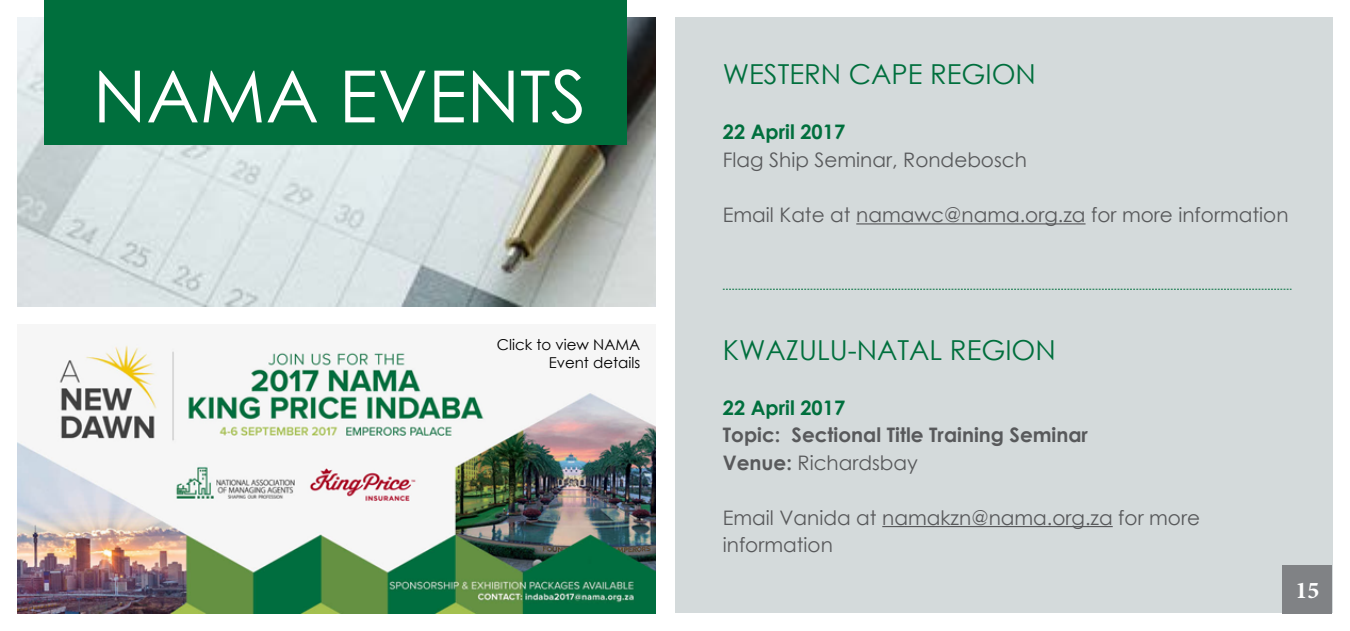
<style>
.page{position:relative;width:1350px;height:631px;background:#fff}
.page>*{position:absolute;margin:0;border:0;box-sizing:border-box;transform-origin:0 0}
.t1{font:72px "Century Gothic";color:#fff}
.t2{font:27.5px "Century Gothic";color:#006f3d}
.t3{font:700 24px "Minion Pro";color:#fff}
.t4{font:20px/27.5px "Century Gothic";color:#58595b}
.t5{font:700 20px/27.5px "Century Gothic";color:#58595b}
.t6{font:700 20px "Century Gothic";color:#006f3d}
.t7{font:15px/18px "Century Gothic";color:#000;text-align:right}
.s1{font-weight:400}
</style>
<div class="page">
<div style="left:675px;top:18px;width:657px;height:595px;background:#d4dadb"></div>
<img style="left:18px;top:18px;width:638px;height:289px">
<div style="left:44px;top:0;width:583px;height:144px;background:#006f3d"></div>
<hr style="left:856px;top:223px;width:230px;height:1px;background:#58595b">
<hr style="left:882px;top:526px;width:231px;height:1px;background:#58595b">
<div style="left:1283px;top:565px;width:49px;height:48px;background:#808285"></div>
<svg style="left:723px;top:289px;width:569px;height:1px"></svg>
<img style="left:18px;top:343px;width:637px;height:270px">
<h1 class="t1" style="left:93px;top:46px;width:495px">NAMA EVENTS</h1>
<h2 class="t2" style="left:723px;top:55px;width:315px">WESTERN CAPE REGION</h2>
<p class="t6" style="left:723px;top:120px;width:124px">22 April 2017</p>
<p class="t4" style="left:723px;top:146px;width:306px">Flag Ship Seminar, Rondebosch</p>
<p class="t4" style="left:723px;top:201px;width:567px">Email Kate at namawc@nama.org.za for more information</p>
<p class="t7" style="left:497px;top:335px;width:145px">Click to view NAMA<br>Event details</p>
<h2 class="t2" style="left:723px;top:330px;width:335px">KWAZULU-NATAL REGION</h2>
<p class="t6" style="left:723px;top:395px;width:124px">22 April 2017</p>
<p class="t5" style="left:723px;top:420px;width:367px">Topic: Sectional Title Training Seminar<br>Venue: <span class="s1">Richardsbay</span></p>
<p class="t4" style="left:723px;top:503px;width:479px">Email Vanida at namakzn@nama.org.za for more information</p>
<p class="t3" style="left:1295px;top:573px;width:25px">15</p>
</div>
